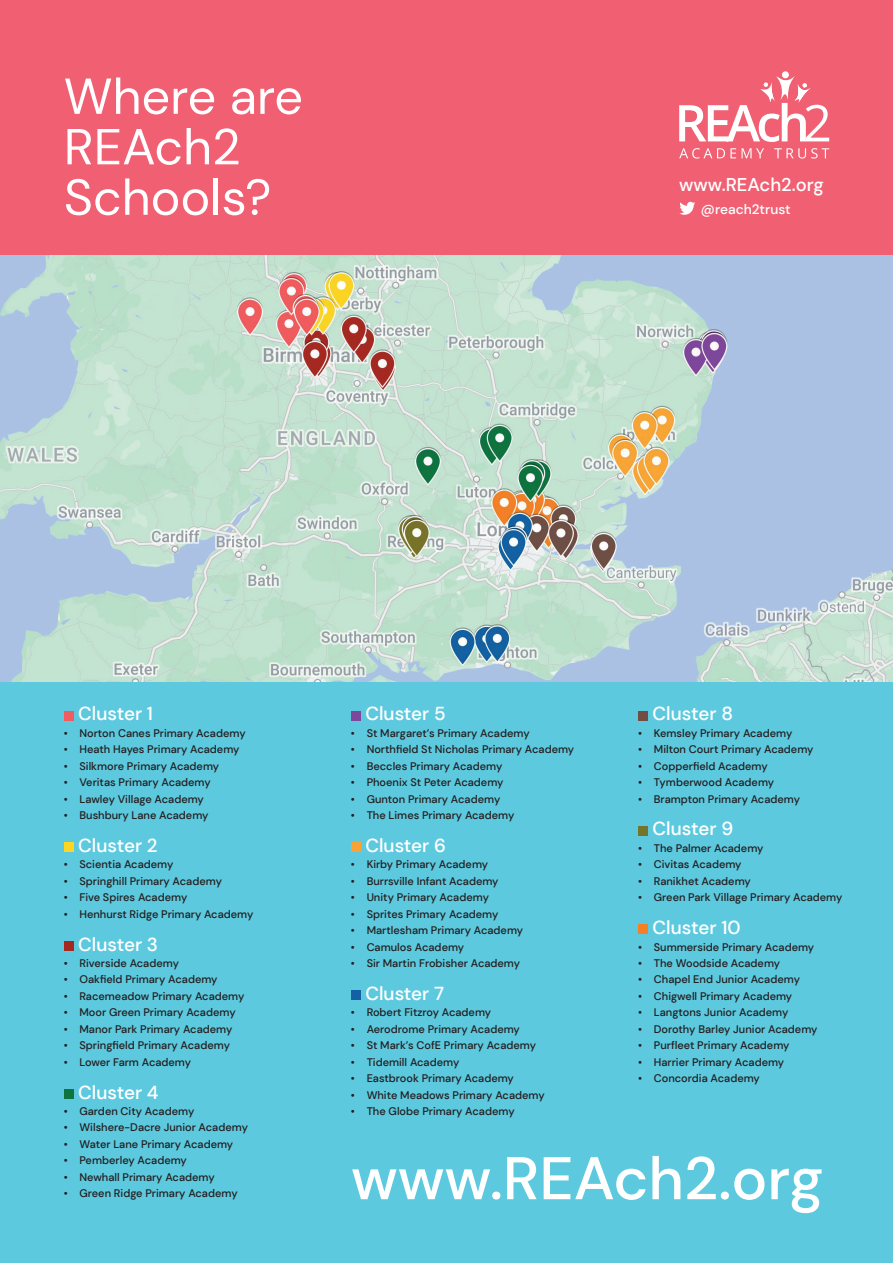
<style>
.page{position:relative;width:893px;height:1263px;background:#5dc9df}
.page>*{position:absolute;margin:0;border:0;box-sizing:border-box;transform-origin:0 0}
.t1{font:500 60.15px "DM Sans";color:#fff}
.t2{font:50.4px/50.4px "DM Sans";color:#fff}
.t3{font:500 18.75px "DM Sans";color:#fff}
.t4{font:500 18.45px "DM Sans";color:#fff}
.t5{font:500 13.65px "DM Sans";color:#fff}
.t6{font:500 10.95px "DM Sans";color:#231f20}
</style>
<div class="page">
<div style="left:0;top:0;width:893px;height:269px;background:#f05f72"></div>
<svg style="left:679px;top:202px;width:16px;height:13px"></svg>
<svg style="left:679px;top:148px;width:150px;height:11px"></svg>
<div style="left:782px;top:71px;width:7px;height:7px;background:#fff;border-radius:50%"></div>
<svg style="left:679px;top:75px;width:150px;height:67px"></svg>
<img style="left:0;top:255px;width:893px;height:426px">
<div style="left:64px;top:711px;width:9px;height:9px;background:#f05d5e"></div>
<div style="left:64px;top:842px;width:9px;height:10px;background:#fdd522"></div>
<div style="left:64px;top:941px;width:9px;height:9px;background:#a52921"></div>
<div style="left:64px;top:1089px;width:9px;height:9px;background:#10743e"></div>
<div style="left:351px;top:711px;width:10px;height:9px;background:#7d479b"></div>
<div style="left:351px;top:842px;width:10px;height:10px;background:#f9a336"></div>
<div style="left:351px;top:990px;width:10px;height:10px;background:#1361a4"></div>
<div style="left:638px;top:711px;width:10px;height:9px;background:#704e43"></div>
<div style="left:638px;top:826px;width:10px;height:9px;background:#74742b"></div>
<div style="left:638px;top:924px;width:10px;height:10px;background:#f48027"></div>
<h2 class="t2" style="left:64px;top:71px;width:241px">Where are<br>REAch2<br>Schools?</h2>
<h3 class="t4" style="left:679px;top:173px;width:146px">www.REAch2.org</h3>
<p class="t5" style="left:701px;top:200px;width:91px">@reach2trust</p>
<h3 class="t3" style="left:78px;top:702px;width:76px">Cluster 1</h3>
<p class="t6" style="left:64px;top:726px;width:183px">• Norton Canes Primary Academy</p>
<p class="t6" style="left:64px;top:742px;width:177px">• Heath Hayes Primary Academy</p>
<p class="t6" style="left:64px;top:759px;width:157px">• Silkmore Primary Academy</p>
<p class="t6" style="left:64px;top:775px;width:149px">• Veritas Primary Academy</p>
<p class="t6" style="left:64px;top:792px;width:142px">• Lawley Village Academy</p>
<p class="t6" style="left:64px;top:808px;width:146px">• Bushbury Lane Academy</p>
<h3 class="t3" style="left:78px;top:834px;width:81px">Cluster 2</h3>
<p class="t6" style="left:64px;top:858px;width:111px">• Scientia Academy</p>
<p class="t6" style="left:64px;top:874px;width:160px">• Springhill Primary Academy</p>
<p class="t6" style="left:64px;top:890px;width:125px">• Five Spires Academy</p>
<p class="t6" style="left:64px;top:907px;width:191px">• Henhurst Ridge Primary Academy</p>
<h3 class="t3" style="left:78px;top:932px;width:81px">Cluster 3</h3>
<p class="t6" style="left:64px;top:956px;width:117px">• Riverside Academy</p>
<p class="t6" style="left:64px;top:973px;width:155px">• Oakfield Primary Academy</p>
<p class="t6" style="left:64px;top:989px;width:182px">• Racemeadow Primary Academy</p>
<p class="t6" style="left:64px;top:1006px;width:173px">• Moor Green Primary Academy</p>
<p class="t6" style="left:64px;top:1022px;width:170px">• Manor Park Primary Academy</p>
<p class="t6" style="left:64px;top:1038px;width:168px">• Springfield Primary Academy</p>
<p class="t6" style="left:64px;top:1055px;width:129px">• Lower Farm Academy</p>
<h3 class="t3" style="left:78px;top:1080px;width:82px">Cluster 4</h3>
<p class="t6" style="left:64px;top:1104px;width:132px">• Garden City Academy</p>
<p class="t6" style="left:64px;top:1121px;width:186px">• Wilshere-Dacre Junior Academy</p>
<p class="t6" style="left:64px;top:1137px;width:171px">• Water Lane Primary Academy</p>
<p class="t6" style="left:64px;top:1153px;width:125px">• Pemberley Academy</p>
<p class="t6" style="left:64px;top:1170px;width:153px">• Newhall Primary Academy</p>
<p class="t6" style="left:64px;top:1186px;width:175px">• Green Ridge Primary Academy</p>
<h3 class="t3" style="left:365px;top:702px;width:82px">Cluster 5</h3>
<p class="t6" style="left:351px;top:726px;width:180px">• St Margaret’s Primary Academy</p>
<p class="t6" style="left:351px;top:742px;width:225px">• Northfield St Nicholas Primary Academy</p>
<p class="t6" style="left:351px;top:759px;width:153px">• Beccles Primary Academy</p>
<p class="t6" style="left:351px;top:775px;width:154px">• Phoenix St Peter Academy</p>
<p class="t6" style="left:351px;top:792px;width:151px">• Gunton Primary Academy</p>
<p class="t6" style="left:351px;top:808px;width:165px">• The Limes Primary Academy</p>
<h3 class="t3" style="left:365px;top:834px;width:82px">Cluster 6</h3>
<p class="t6" style="left:351px;top:858px;width:139px">• Kirby Primary Academy</p>
<p class="t6" style="left:351px;top:874px;width:149px">• Burrsville Infant Academy</p>
<p class="t6" style="left:351px;top:890px;width:140px">• Unity Primary Academy</p>
<p class="t6" style="left:351px;top:907px;width:149px">• Sprites Primary Academy</p>
<p class="t6" style="left:351px;top:923px;width:174px">• Martlesham Primary Academy</p>
<p class="t6" style="left:351px;top:940px;width:115px">• Camulos Academy</p>
<p class="t6" style="left:351px;top:956px;width:171px">• Sir Martin Frobisher Academy</p>
<h3 class="t3" style="left:365px;top:982px;width:80px">Cluster 7</h3>
<p class="t6" style="left:351px;top:1006px;width:142px">• Robert Fitzroy Academy</p>
<p class="t6" style="left:351px;top:1022px;width:170px">• Aerodrome Primary Academy</p>
<p class="t6" style="left:351px;top:1038px;width:187px">• St Mark’s CofE Primary Academy</p>
<p class="t6" style="left:351px;top:1055px;width:110px">• Tidemill Academy</p>
<p class="t6" style="left:351px;top:1071px;width:164px">• Eastbrook Primary Academy</p>
<p class="t6" style="left:351px;top:1088px;width:195px">• White Meadows Primary Academy</p>
<p class="t6" style="left:351px;top:1104px;width:165px">• The Globe Primary Academy</p>
<h3 class="t3" style="left:653px;top:702px;width:82px">Cluster 8</h3>
<p class="t6" style="left:638px;top:726px;width:156px">• Kemsley Primary Academy</p>
<p class="t6" style="left:638px;top:742px;width:177px">• Milton Court Primary Academy</p>
<p class="t6" style="left:638px;top:759px;width:131px">• Copperfield Academy</p>
<p class="t6" style="left:638px;top:775px;width:138px">• Tymberwood Academy</p>
<p class="t6" style="left:638px;top:792px;width:163px">• Brampton Primary Academy</p>
<h3 class="t3" style="left:653px;top:817px;width:82px">Cluster 9</h3>
<p class="t6" style="left:638px;top:841px;width:127px">• The Palmer Academy</p>
<p class="t6" style="left:638px;top:858px;width:105px">• Civitas Academy</p>
<p class="t6" style="left:638px;top:874px;width:114px">• Ranikhet Academy</p>
<p class="t6" style="left:638px;top:890px;width:206px">• Green Park Village Primary Academy</p>
<h3 class="t3" style="left:653px;top:916px;width:90px">Cluster 10</h3>
<p class="t6" style="left:638px;top:940px;width:178px">• Summerside Primary Academy</p>
<p class="t6" style="left:638px;top:956px;width:144px">• The Woodside Academy</p>
<p class="t6" style="left:638px;top:973px;width:163px">• Chapel End Junior Academy</p>
<p class="t6" style="left:638px;top:989px;width:156px">• Chigwell Primary Academy</p>
<p class="t6" style="left:638px;top:1006px;width:152px">• Langtons Junior Academy</p>
<p class="t6" style="left:638px;top:1022px;width:181px">• Dorothy Barley Junior Academy</p>
<p class="t6" style="left:638px;top:1038px;width:153px">• Purfleet Primary Academy</p>
<p class="t6" style="left:638px;top:1055px;width:148px">• Harrier Primary Academy</p>
<p class="t6" style="left:638px;top:1071px;width:123px">• Concordia Academy</p>
<h1 class="t1" style="left:351px;top:1141px;width:474px">www.REAch2.org</h1>
</div>
